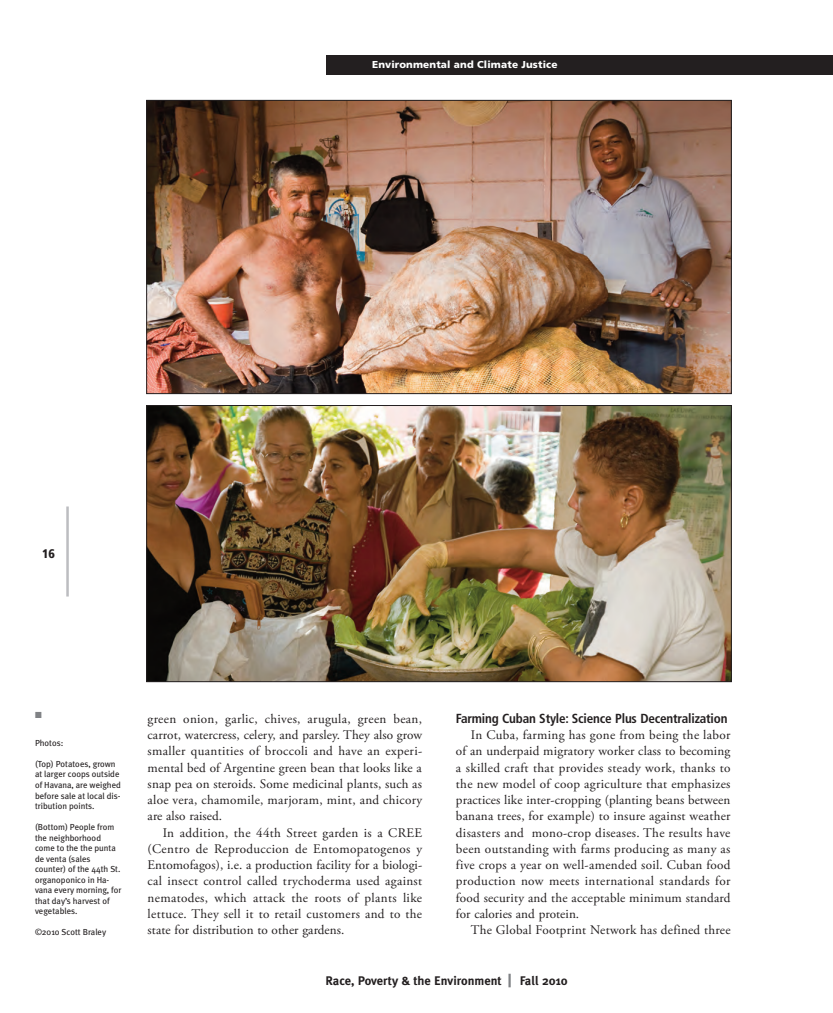
<style>
.page{position:relative;width:833px;height:1013px;background:#fff}
.page>*{position:absolute;margin:0;border:0;box-sizing:border-box;transform-origin:0 0}
.t1{font:13.12px/16.2px "Adobe Garamond Pro";letter-spacing:.015em;color:#231f20;text-align:justify}
.t2{font:700 condensed 13.12px "Frutiger";letter-spacing:-.015em;color:#231f20}
.t3{font:700 12.5px "Meta Plus";color:#231f20}
.t4{font:900 condensed 12.5px "Frutiger";color:#231f20}
.t5{font:900 10px "Frutiger";letter-spacing:.015em;color:#fff}
.t6{font:8.75px/10.5px "Meta Plus";color:#231f20}
.t7{font:8.75px "Zapf Dingbats";color:#808285}
.s1{font-size:17.5px;color:#808285}
</style>
<div class="page">
<div style="left:821px;top:55px;width:11px;height:20px;background:#231f20"></div>
<div style="left:326px;top:55px;width:495px;height:20px;background:#231f20"></div>
<hr style="left:66px;top:506px;width:3px;height:90px;background:#bcbdc0">
<img style="left:148px;top:102px;width:581px;height:290px">
<div style="left:146px;top:100px;width:585px;height:294px;border:1px solid #231f20"></div>
<img style="left:148px;top:407px;width:581px;height:273px">
<div style="left:146px;top:405px;width:585px;height:277px;border:1px solid #231f20"></div>
<p class="t5" style="left:372px;top:60px;width:187px">Environmental and Climate Justice</p>
<p class="t4" style="left:42px;top:548px;width:15px">16</p>
<p class="t7" style="left:35px;top:710px;width:8px">■</p>
<p class="t6" style="left:35px;top:737px;width:30px">Photos:</p>
<p class="t6" style="left:35px;top:758px;width:87px">(Top) Potatoes, grown at larger coops outside of Havana, are weighed before sale at local dis&shy;tribution points.</p>
<p class="t6" style="left:35px;top:821px;width:88px">(Bottom) People from the neighborhood come to the the punta de venta (sales counter) of the 44th St. organoponico in Ha&shy;vana every morning, for that day’s harvest of vegetables.</p>
<p class="t6" style="left:35px;top:926px;width:73px">©2010 Scott Braley</p>
<p class="t1" style="left:148px;top:711px;width:276px">green onion, garlic, chives, arugula, green bean, carrot, watercress, celery, and parsley. They also grow smaller quantities of broccoli and have an experi&shy;mental bed of Argentine green bean that looks like a snap pea on steroids. Some medicinal plants, such as aloe vera, chamomile, marjoram, mint, and chicory are also raised.</p>
<p class="t1" style="left:148px;top:825px;width:276px;text-indent:15px">In addition, the 44th Street garden is a CREE (Centro de Reproduccion de Entomopatogenos y Entomofagos), i.e. a production facility for a biologi&shy;cal insect control called trychoderma used against nematodes, which attack the roots of plants like lettuce. They sell it to retail customers and to the state for distribution to other gardens.</p>
<p class="t2" style="left:456px;top:713px;width:273px">Farming Cuban Style: Science Plus Decentralization</p>
<p class="t1" style="left:456px;top:728px;width:276px;text-indent:15px">In Cuba, farming has gone from being the labor of an underpaid migratory worker class to becoming a skilled craft that provides steady work, thanks to the new model of coop agriculture that emphasizes practices like inter-cropping (planting beans between banana trees, for example) to insure against weather disasters and mono-crop diseases. The results have been outstanding with farms producing as many as five crops a year on well-amended soil. Cuban food production now meets international standards for food security and the acceptable minimum standard for calories and protein.</p>
<p class="t1" style="left:471px;top:923px;width:261px">The Global Footprint Network has defined three</p>
<p class="t3" style="left:325px;top:973px;width:243px">Race, Poverty &amp; the Environment <span class="s1">|</span> Fall 2010</p>
</div>
